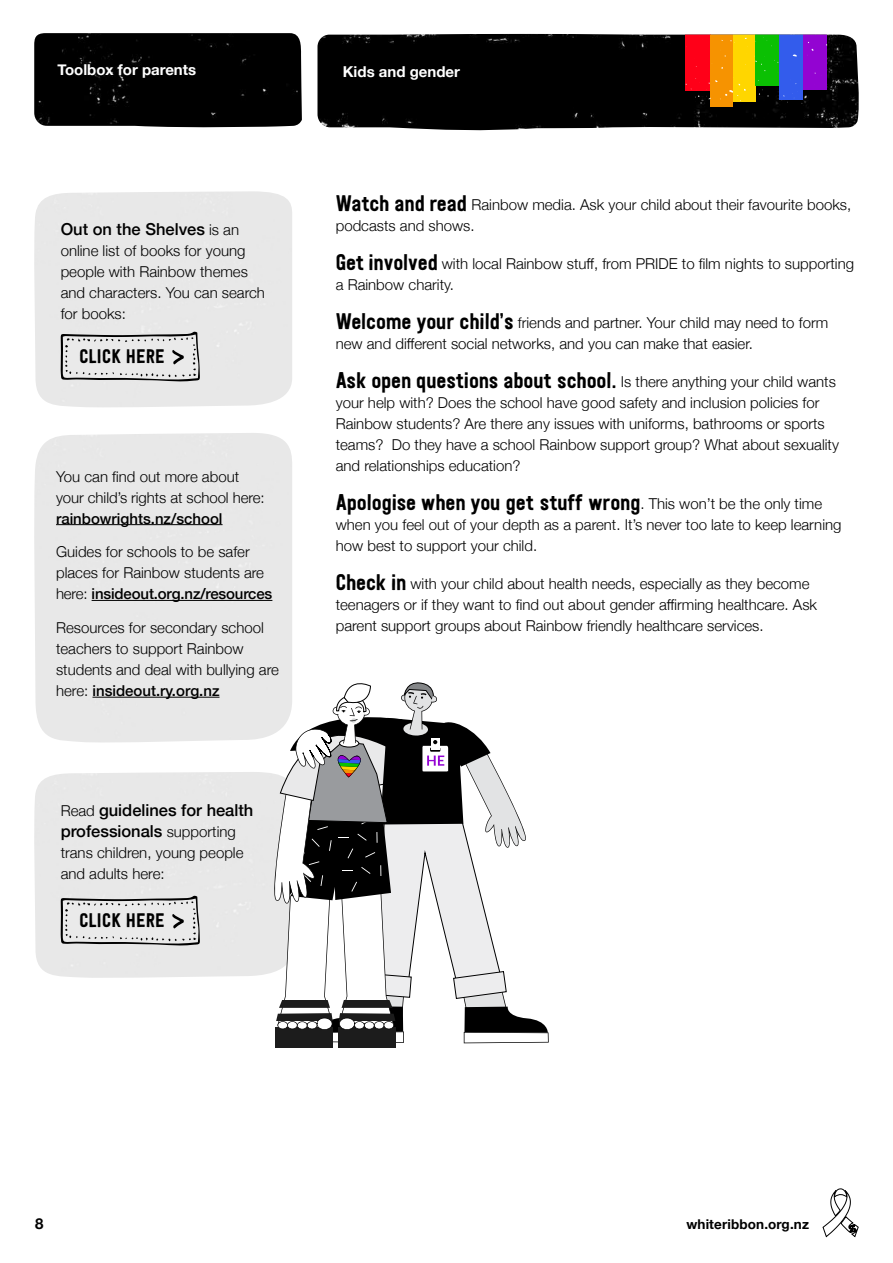
<style>
.page{position:relative;width:893px;height:1263px;background:#fff}
.page>*{position:absolute;margin:0;border:0;box-sizing:border-box;transform-origin:0 0}
.t1{font:22.5px "Festivo LC Basic";letter-spacing:-.005em;color:#000}
.t2{font:19.5px "Festivo LC Basic";color:#000}
.t3{font:500 16.5px/21px "Helvetica Neue";color:#000}
.t4{font:300 15px/21px "Helvetica Neue";color:#000}
.t5{font:700 15px "Helvetica Neue";color:#fff}
.t6{font:500 15px "Helvetica Neue";color:#000}
.t7{font:700 15px "Helvetica Neue";color:#000}
.t8{font:700 13.5px "Helvetica Neue";letter-spacing:.01em;color:#000}
.s1{font-weight:300;font-size:15px}
.s2{font-weight:500}
.s3{font-family:"Festivo LC Basic";font-weight:400;font-size:22.5px}
.s4{font-family:"Helvetica Neue";font-weight:300;font-size:15px}
</style>
<div class="page">
<img style="left:317px;top:34px;width:542px;height:97px">
<div style="left:685px;top:34px;width:25px;height:56px;background:#ff0018"></div>
<div style="left:710px;top:34px;width:23px;height:73px;background:#f69301"></div>
<div style="left:733px;top:34px;width:22px;height:68px;background:#ffd600"></div>
<div style="left:755px;top:34px;width:24px;height:52px;background:#0bc003"></div>
<div style="left:779px;top:34px;width:24px;height:66px;background:#335cec"></div>
<div style="left:803px;top:34px;width:24px;height:56px;background:#9304d2"></div>
<svg style="left:759px;top:90px;width:10px;height:7px"></svg>
<svg style="left:783px;top:93px;width:19px;height:11px"></svg>
<svg style="left:686px;top:78px;width:14px;height:24px"></svg>
<svg style="left:706px;top:80px;width:40px;height:21px"></svg>
<div style="left:34px;top:33px;width:268px;height:95px;background:#000"></div>
<svg style="left:61px;top:331px;width:139px;height:50px;background:#ccc"></svg>
<hr style="left:56px;top:524px;width:167px;height:1px;background:#000">
<hr style="left:92px;top:600px;width:180px;height:1px;background:#000">
<hr style="left:92px;top:697px;width:128px;height:1px;background:#000">
<svg style="left:61px;top:895px;width:139px;height:50px;background:#ccc"></svg>
<div style="left:275px;top:1027px;width:58px;height:20px;background:#1c1c1c"></div>
<div style="left:338px;top:1027px;width:58px;height:20px;background:#1c1c1c"></div>
<svg style="left:269px;top:655px;width:280px;height:388px"></svg>
<svg style="left:823px;top:1188px;width:35px;height:50px"></svg>
<p class="t5" style="left:58px;top:57px;width:140px">Toolbox for parents</p>
<p class="t5" style="left:343px;top:60px;width:119px">Kids and gender</p>
<p class="t3" style="left:61px;top:217px;width:180px">Out on the Shelves <span class="s1">is an</span></p>
<p class="t4" style="left:61px;top:239px;width:206px">online list of books for young people with Rainbow themes and characters. You can search for books:</p>
<h2 class="t2" style="left:79px;top:345px;width:87px">CLICK HERE</h2>
<p class="t4" style="left:56px;top:465px;width:210px">You can find out more about your child’s rights at school here:</p>
<p class="t6" style="left:56px;top:506px;width:168px">rainbowrights.nz/school</p>
<p class="t4" style="left:56px;top:540px;width:218px">Guides for schools to be safer places for Rainbow students are here: <span class="s2">insideout.org.nz/resources</span></p>
<p class="t4" style="left:56px;top:616px;width:224px">Resources for secondary school teachers to support Rainbow students and deal with bullying are here: <span class="s2">insideout.ry.org.nz</span></p>
<p class="t3" style="left:61px;top:798px;width:194px"><span class="s1">Read</span> guidelines for health professionals <span class="s1">supporting</span></p>
<p class="t4" style="left:61px;top:841px;width:184px">trans children, young people and adults here:</p>
<h2 class="t2" style="left:79px;top:909px;width:87px">CLICK HERE</h2>
<p class="t4" style="left:336px;top:193px;width:517px"><span class="s3">Watch and read</span> Rainbow media. Ask your child about their favourite books, podcasts and shows.</p>
<p class="t4" style="left:336px;top:252px;width:520px"><span class="s3">Get involved</span> with local Rainbow stuff, from PRIDE to film nights to supporting a Rainbow charity.</p>
<p class="t4" style="left:336px;top:311px;width:494px"><span class="s3">Welcome your child’s</span> friends and partner. Your child may need to form new and different social networks, and you can make that easier.</p>
<p class="t4" style="left:336px;top:370px;width:505px"><span class="s3">Ask open questions about school.</span> Is there anything your child wants your help with? Does the school have good safety and inclusion policies for Rainbow students? Are there any issues with uniforms, bathrooms or sports teams? Do they have a school Rainbow support group? What about sexuality and relationships education?</p>
<h1 class="t1" style="left:336px;top:488px;width:488px">Apologise when you get stuff wrong<span class="s4">. This won’t be the only time</span></h1>
<p class="t4" style="left:336px;top:513px;width:507px">when you feel out of your depth as a parent. It’s never too late to keep learning how best to support your child.</p>
<p class="t4" style="left:336px;top:572px;width:483px"><span class="s3">Check in</span> with your child about health needs, especially as they become teenagers or if they want to find out about gender affirming healthcare. Ask parent support groups about Rainbow friendly healthcare services.</p>
<p class="t7" style="left:35px;top:1212px;width:10px">8</p>
<p class="t8" style="left:686px;top:1214px;width:124px">whiteribbon.org.nz</p>
</div>
